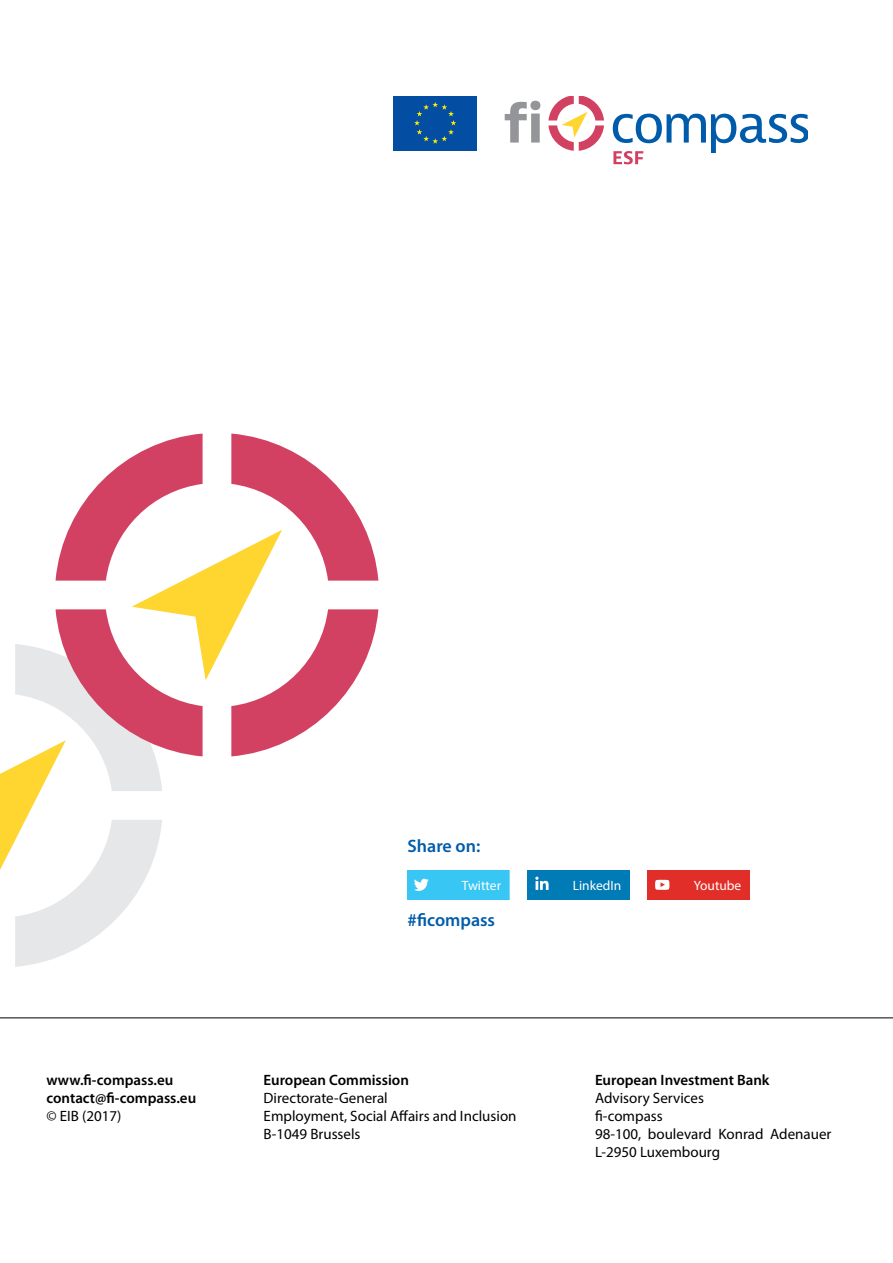
<style>
.page{position:relative;width:893px;height:1263px;background:#fff}
.page>*{position:absolute;margin:0;border:0;box-sizing:border-box;transform-origin:0 0}
.t1{font:600 18px "Myriad Pro";color:#005cab}
.t2{font:15px/18px "Myriad Pro";color:#000}
.t3{font:600 15px/18px "Myriad Pro";color:#000}
.t4{font:13.5px "Myriad Pro";color:#fff}
</style>
<div class="page">
<hr style="left:0;top:1017px;width:893px;height:1px;background:#000">
<svg style="left:505px;top:101px;width:35px;height:42px"></svg>
<svg style="left:548px;top:96px;width:56px;height:55px"></svg>
<div style="left:394px;top:96px;width:83px;height:55px;background:#034ea2"></div>
<svg style="left:414px;top:102px;width:42px;height:42px"></svg>
<svg style="left:613px;top:114px;width:195px;height:50px"></svg>
<svg style="left:0;top:434px;width:378px;height:533px"></svg>
<div style="left:408px;top:870px;width:102px;height:29px;background:#38c6f4"></div>
<div style="left:648px;top:870px;width:102px;height:29px;background:#e22e28"></div>
<svg style="left:414px;top:878px;width:15px;height:13px"></svg>
<svg style="left:655px;top:880px;width:15px;height:10px"></svg>
<svg style="left:527px;top:870px;width:121px;height:29px"></svg>
<p class="t3" style="left:47px;top:1071px;width:151px">www.fi‑compass.eu contact@fi‑compass.eu</p>
<p class="t2" style="left:47px;top:1106px;width:76px">© EIB (2017)</p>
<p class="t1" style="left:408px;top:836px;width:74px">Share on:</p>
<p class="t4" style="left:462px;top:877px;width:41px">Twitter</p>
<p class="t4" style="left:573px;top:877px;width:50px">LinkedIn</p>
<p class="t4" style="left:694px;top:877px;width:49px">Youtube</p>
<p class="t1" style="left:408px;top:909px;width:89px">#ficompass</p>
<p class="t3" style="left:264px;top:1071px;width:147px">European Commission</p>
<p class="t2" style="left:264px;top:1088px;width:254px">Directorate-General<br>Employment, Social Affairs and Inclusion<br>B-1049 Brussels</p>
<p class="t3" style="left:595px;top:1071px;width:176px">European Investment Bank</p>
<p class="t2" style="left:595px;top:1088px;width:238px">Advisory Services<br>fi‑compass<br>98‑100, boulevard Konrad Adenauer<br>L‑2950 Luxembourg</p>
</div>
